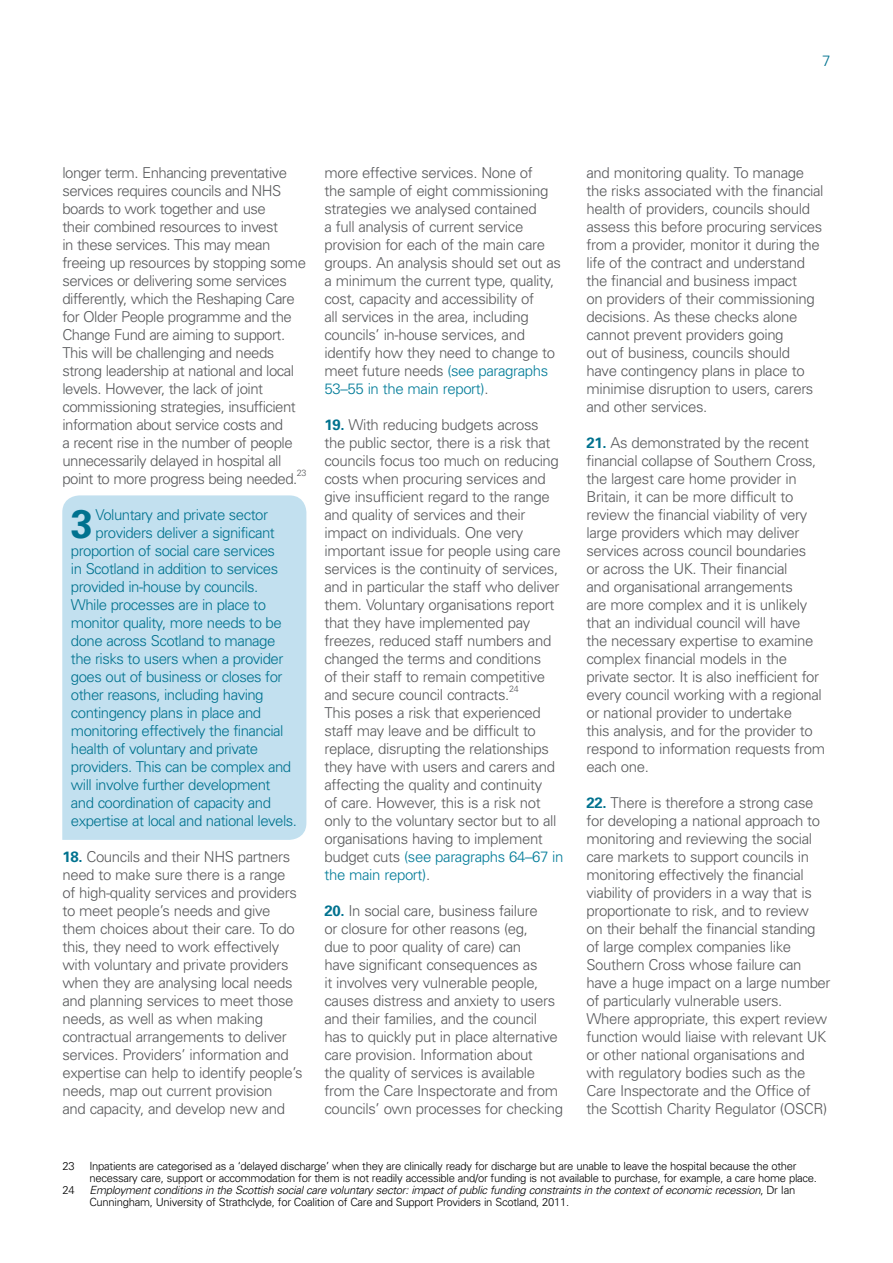
<style>
.page{position:relative;width:893px;height:1263px;background:#fff}
.page>*{position:absolute;margin:0;border:0;box-sizing:border-box;transform-origin:0 0}
.Paragraph_-_highligh{font:700 39.9px "Univers";color:#00728f}
.Paragraph{font:300 15px/18px "Univers";letter-spacing:-.025em;color:#58595b}
.Paragraph_-_highligh-2{font:300 15px "Univers";letter-spacing:-.035em;color:#00728f}
.Footnote{font:300 11.25px/12px "Univers";letter-spacing:-.025em;color:#000}
.Footnote-2{font:italic 300 11.25px/12px "Univers";letter-spacing:-.025em;color:#000}
.Paragraph-2{font:300 9px "Univers";color:#58595b}
.s1{font-weight:700;color:#00728f}
.s2{color:#007b98}
.s3{font-style:normal}
</style>
<div class="page">
<div style="left:62px;top:495px;width:244px;height:345px;background:#c2e0ef"></div>
<p class="Paragraph_-_highligh-2" style="left:822px;top:52px;width:10px">7</p>
<p class="Paragraph" style="left:62px;top:163px;width:245px">longer term. Enhancing preventative services requires councils and NHS boards to work together and use<br>their combined resources to invest<br>in these services. This may mean freeing up resources by stopping some services or delivering some services differently, which the Reshaping Care for Older People programme and the Change Fund are aiming to support.<br>This will be challenging and needs strong leadership at national and local levels. However, the lack of joint commissioning strategies, insufficient information about service costs and<br>a recent rise in the number of people unnecessarily delayed in hospital all point to more progress being needed.</p>
<p class="Paragraph-2" style="left:297px;top:468px;width:11px">23</p>
<p class="Paragraph_-_highligh" style="left:71px;top:499px;width:24px">3</p>
<p class="Paragraph_-_highligh-2" style="left:96px;top:505px;width:174px">Voluntary and private sector</p>
<p class="Paragraph_-_highligh-2" style="left:96px;top:523px;width:181px">providers deliver a significant</p>
<p class="Paragraph_-_highligh-2" style="left:71px;top:541px;width:206px">proportion of social care services</p>
<p class="Paragraph_-_highligh-2" style="left:71px;top:559px;width:209px">in Scotland in addition to services</p>
<p class="Paragraph_-_highligh-2" style="left:71px;top:577px;width:189px">provided in-house by councils.</p>
<p class="Paragraph_-_highligh-2" style="left:71px;top:595px;width:197px">While processes are in place to</p>
<p class="Paragraph_-_highligh-2" style="left:71px;top:613px;width:212px">monitor quality, more needs to be</p>
<p class="Paragraph_-_highligh-2" style="left:71px;top:631px;width:206px">done across Scotland to manage</p>
<p class="Paragraph_-_highligh-2" style="left:71px;top:649px;width:214px">the risks to users when a provider</p>
<p class="Paragraph_-_highligh-2" style="left:71px;top:667px;width:213px">goes out of business or closes for</p>
<p class="Paragraph_-_highligh-2" style="left:71px;top:685px;width:194px">other reasons, including having</p>
<p class="Paragraph_-_highligh-2" style="left:71px;top:703px;width:192px">contingency plans in place and</p>
<p class="Paragraph_-_highligh-2" style="left:71px;top:721px;width:214px">monitoring effectively the financial</p>
<p class="Paragraph_-_highligh-2" style="left:71px;top:739px;width:189px">health of voluntary and private</p>
<p class="Paragraph_-_highligh-2" style="left:71px;top:757px;width:222px">providers. This can be complex and</p>
<p class="Paragraph_-_highligh-2" style="left:71px;top:775px;width:201px">will involve further development</p>
<p class="Paragraph_-_highligh-2" style="left:71px;top:793px;width:202px">and coordination of capacity and</p>
<p class="Paragraph_-_highligh-2" style="left:71px;top:811px;width:228px">expertise at local and national levels.</p>
<p class="Paragraph" style="left:62px;top:847px;width:242px"><span class="s1">18.</span> Councils and their NHS partners need to make sure there is a range<br>of high-quality services and providers to meet people’s needs and give them choices about their care. To do this, they need to work effectively with voluntary and private providers when they are analysing local needs and planning services to meet those needs, as well as when making contractual arrangements to deliver services. Providers’ information and expertise can help to identify people’s needs, map out current provision<br>and capacity, and develop new and</p>
<p class="Paragraph" style="left:324px;top:163px;width:238px">more effective services. None of<br>the sample of eight commissioning strategies we analysed contained<br>a full analysis of current service provision for each of the main care groups. An analysis should set out as a minimum the current type, quality, cost, capacity and accessibility of<br>all services in the area, including councils’ in-house services, and identify how they need to change to meet future needs <span class="s2">(see paragraphs 53–55 in the main report)</span>.</p>
<p class="Paragraph" style="left:324px;top:415px;width:238px"><span class="s1">19.</span> With reducing budgets across the public sector, there is a risk that councils focus too much on reducing costs when procuring services and give insufficient regard to the range and quality of services and their impact on individuals. One very important issue for people using care services is the continuity of services, and in particular the staff who deliver them. Voluntary organisations report that they have implemented pay freezes, reduced staff numbers and changed the terms and conditions<br>of their staff to remain competitive and secure council contracts.</p>
<p class="Paragraph-2" style="left:509px;top:684px;width:11px">24</p>
<p class="Paragraph" style="left:324px;top:703px;width:241px">This poses a risk that experienced staff may leave and be difficult to replace, disrupting the relationships they have with users and carers and affecting the quality and continuity<br>of care. However, this is a risk not only to the voluntary sector but to all organisations having to implement budget cuts <span class="s2">(see paragraphs 64–67 in the main report)</span>.</p>
<p class="Paragraph" style="left:324px;top:901px;width:240px"><span class="s1">20.</span> In social care, business failure<br>or closure for other reasons (eg,<br>due to poor quality of care) can<br>have significant consequences as<br>it involves very vulnerable people, causes distress and anxiety to users and their families, and the council has to quickly put in place alternative care provision. Information about<br>the quality of services is available from the Care Inspectorate and from councils’ own processes for checking</p>
<p class="Paragraph" style="left:586px;top:163px;width:239px">and monitoring quality. To manage the risks associated with the financial health of providers, councils should assess this before procuring services from a provider, monitor it during the life of the contract and understand the financial and business impact<br>on providers of their commissioning decisions. As these checks alone cannot prevent providers going<br>out of business, councils should have contingency plans in place to minimise disruption to users, carers and other services.</p>
<p class="Paragraph" style="left:586px;top:433px;width:240px"><span class="s1">21.</span> As demonstrated by the recent financial collapse of Southern Cross, the largest care home provider in Britain, it can be more difficult to review the financial viability of very large providers which may deliver services across council boundaries<br>or across the UK. Their financial<br>and organisational arrangements<br>are more complex and it is unlikely that an individual council will have the necessary expertise to examine complex financial models in the private sector. It is also inefficient for every council working with a regional or national provider to undertake<br>this analysis, and for the provider to respond to information requests from each one.</p>
<p class="Paragraph" style="left:586px;top:793px;width:246px"><span class="s1">22.</span> There is therefore a strong case for developing a national approach to monitoring and reviewing the social care markets to support councils in monitoring effectively the financial viability of providers in a way that is proportionate to risk, and to review<br>on their behalf the financial standing of large complex companies like Southern Cross whose failure can have a huge impact on a large number of particularly vulnerable users.<br>Where appropriate, this expert review function would liaise with relevant UK or other national organisations and with regulatory bodies such as the Care Inspectorate and the Office of the Scottish Charity Regulator (OSCR)</p>
<p class="Footnote" style="left:62px;top:1160px;width:14px">23</p>
<p class="Footnote" style="left:89px;top:1160px;width:729px">Inpatients are categorised as a ‘delayed discharge’ when they are clinically ready for discharge but are unable to leave the hospital because the other necessary care, support or accommodation for them is not readily accessible and/or funding is not available to purchase, for example, a care home place.</p>
<p class="Footnote" style="left:62px;top:1184px;width:14px">24</p>
<p class="Footnote-2" style="left:89px;top:1184px;width:707px">Employment conditions in the Scottish social care voluntary sector: impact of public funding constraints in the context of economic recession<span class="s3">, Dr Ian<br>Cunningham, University of Strathclyde, for Coalition of Care and Support Providers in Scotland, 2011.</span></p>
</div>
